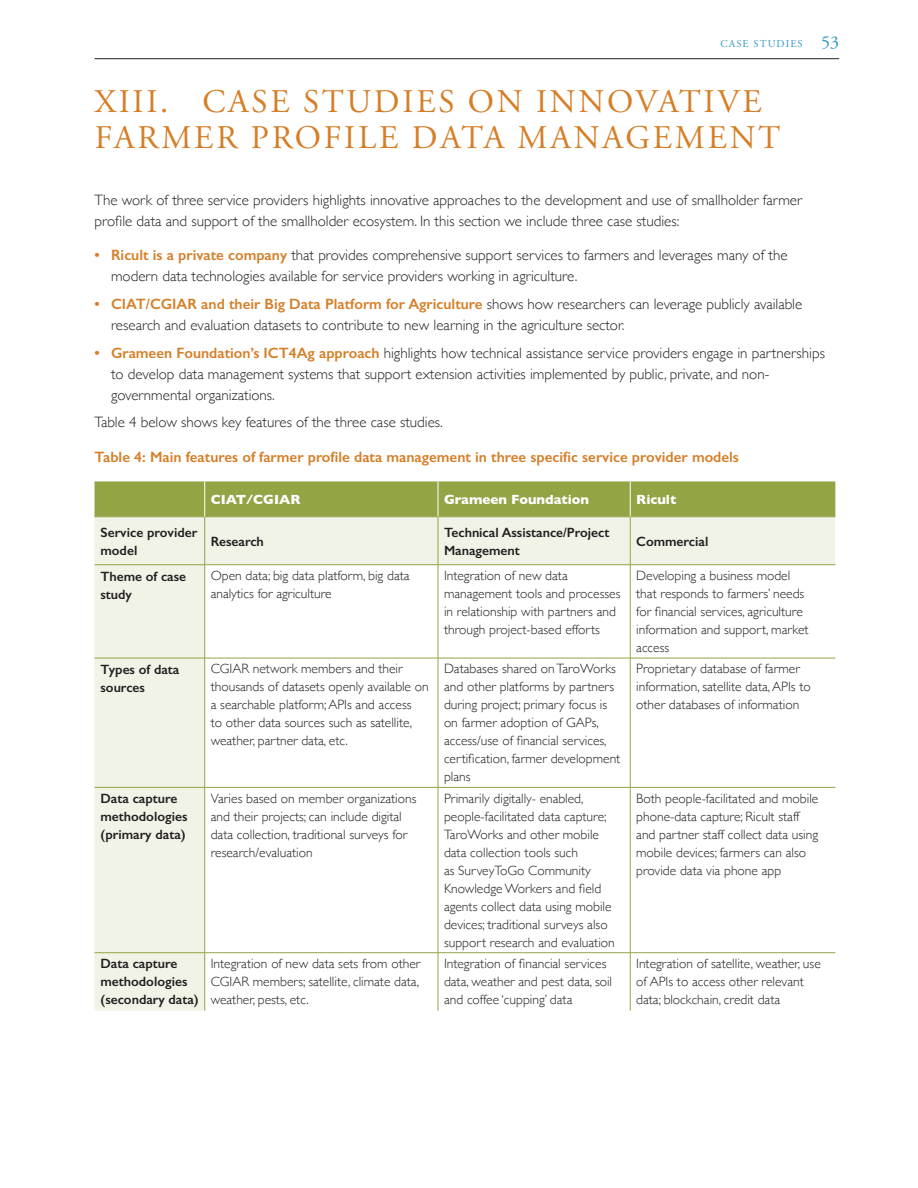
<style>
.page{position:relative;width:918px;height:1188px;background:#fff}
.page>*{position:absolute;margin:0;border:0;box-sizing:border-box;transform-origin:0 0}
.Header_1{font:33px/36px "Adobe Garamond Pro";letter-spacing:.085em;color:#d57e27}
.Body{font:300 15px/21px "Gill Sans";color:#231f20}
.Body-2{font:600 15px "Gill Sans";color:#d57e27}
.Table_Body{font:300 13.5px/18px "Gill Sans";color:#231f20}
.Table_Body-2{font:600 13.5px/18px "Gill Sans";color:#231f20}
.Table_Body-3{font:700 13.5px "Gill Sans";color:#fff}
.t1{font:10.5px "Adobe Garamond Pro";letter-spacing:.1em;color:#2e97c0}
.s1{font-size:18px}
.s2{font-weight:600;color:#d57e27}
</style>
<div class="page">
<hr style="left:94px;top:58px;width:745px;height:1px;background:#231f20">
<div style="left:94px;top:481px;width:741px;height:35px;background:#93a445"></div>
<svg style="left:94px;top:517px;width:741px;height:494px"></svg>
<hr style="left:94px;top:516px;width:111px;height:1px;background:#93a445">
<hr style="left:205px;top:516px;width:233px;height:1px;background:#93a445">
<hr style="left:204px;top:517px;width:1px;height:48px;background:#93a445">
<hr style="left:438px;top:516px;width:192px;height:1px;background:#93a445">
<hr style="left:438px;top:517px;width:1px;height:48px;background:#93a445">
<hr style="left:630px;top:516px;width:205px;height:1px;background:#93a445">
<hr style="left:630px;top:517px;width:1px;height:48px;background:#93a445">
<hr style="left:94px;top:564px;width:111px;height:1px;background:#93a445">
<hr style="left:205px;top:564px;width:233px;height:1px;background:#93a445">
<hr style="left:204px;top:565px;width:1px;height:93px;background:#93a445">
<hr style="left:438px;top:564px;width:192px;height:1px;background:#93a445">
<hr style="left:438px;top:565px;width:1px;height:93px;background:#93a445">
<hr style="left:630px;top:564px;width:205px;height:1px;background:#93a445">
<hr style="left:630px;top:565px;width:1px;height:93px;background:#93a445">
<hr style="left:94px;top:658px;width:111px;height:1px;background:#93a445">
<hr style="left:205px;top:658px;width:233px;height:1px;background:#93a445">
<hr style="left:204px;top:658px;width:1px;height:129px;background:#93a445">
<hr style="left:438px;top:658px;width:192px;height:1px;background:#93a445">
<hr style="left:438px;top:658px;width:1px;height:129px;background:#93a445">
<hr style="left:630px;top:658px;width:205px;height:1px;background:#93a445">
<hr style="left:630px;top:658px;width:1px;height:129px;background:#93a445">
<hr style="left:94px;top:787px;width:111px;height:1px;background:#93a445">
<hr style="left:205px;top:787px;width:233px;height:1px;background:#93a445">
<hr style="left:204px;top:788px;width:1px;height:165px;background:#93a445">
<hr style="left:438px;top:787px;width:192px;height:1px;background:#93a445">
<hr style="left:438px;top:788px;width:1px;height:165px;background:#93a445">
<hr style="left:630px;top:787px;width:205px;height:1px;background:#93a445">
<hr style="left:630px;top:788px;width:1px;height:165px;background:#93a445">
<hr style="left:94px;top:952px;width:111px;height:1px;background:#93a445">
<hr style="left:205px;top:952px;width:233px;height:1px;background:#93a445">
<hr style="left:204px;top:953px;width:1px;height:58px;background:#93a445">
<hr style="left:438px;top:952px;width:192px;height:1px;background:#93a445">
<hr style="left:438px;top:953px;width:1px;height:58px;background:#93a445">
<hr style="left:630px;top:952px;width:205px;height:1px;background:#93a445">
<hr style="left:630px;top:953px;width:1px;height:58px;background:#93a445">
<hr style="left:204px;top:481px;width:1px;height:36px;background:#fff">
<hr style="left:438px;top:481px;width:1px;height:36px;background:#fff">
<hr style="left:630px;top:481px;width:1px;height:36px;background:#fff">
<p class="t1" style="left:721px;top:37px;width:120px">CASE STUDIES <span class="s1">53</span></p>
<p class="Header_1" style="left:95px;top:84px;width:687px">XIII. CASE STUDIES ON INNOVATIVE<br>FARMER PROFILE DATA MANAGEMENT</p>
<p class="Body" style="left:94px;top:189px;width:709px">The work of three service providers highlights innovative approaches to the development and use of smallholder farmer profile data and support of the smallholder ecosystem. In this section we include three case studies:</p>
<p class="Body" style="left:111px;top:244px;width:678px;text-indent:-16px"><span class="s2">• Ricult is a private company</span> that provides comprehensive support services to farmers and leverages many of the modern data technologies available for service providers working in agriculture.</p>
<p class="Body" style="left:111px;top:293px;width:693px;text-indent:-16px"><span class="s2">• CIAT/CGIAR and their Big Data Platform for Agriculture</span> shows how researchers can leverage publicly available research and evaluation datasets to contribute to new learning in the agriculture sector.</p>
<p class="Body" style="left:111px;top:342px;width:716px;text-indent:-16px"><span class="s2">• Grameen Foundation’s ICT4Ag approach</span> highlights how technical assistance service providers engage in partnerships to develop data management systems that support extension activities implemented by public, private, and non&shy;governmental organizations.</p>
<p class="Body" style="left:94px;top:411px;width:350px">Table 4 below shows key features of the three case studies.</p>
<p class="Body-2" style="left:94px;top:448px;width:646px">Table 4: Main features of farmer profile data management in three specific service provider models</p>
<p class="Table_Body-3" style="left:211px;top:488px;width:91px">CIAT/CGIAR</p>
<p class="Table_Body-3" style="left:444px;top:488px;width:147px">Grameen Foundation</p>
<p class="Table_Body-3" style="left:636px;top:488px;width:42px">Ricult</p>
<p class="Table_Body-2" style="left:101px;top:523px;width:98px">Service provider model</p>
<p class="Table_Body-2" style="left:211px;top:532px;width:55px">Research</p>
<p class="Table_Body-2" style="left:444px;top:523px;width:167px">Technical Assistance/Project<br>Management</p>
<p class="Table_Body-2" style="left:636px;top:532px;width:74px">Commercial</p>
<p class="Table_Body-2" style="left:101px;top:567px;width:87px">Theme of case study</p>
<p class="Table_Body" style="left:211px;top:566px;width:200px">Open data; big data platform, big data analytics for agriculture</p>
<p class="Table_Body" style="left:444px;top:566px;width:178px">Integration of new data management tools and processes in relationship with partners and through project-based efforts</p>
<p class="Table_Body" style="left:636px;top:566px;width:174px">Developing a business model that responds to farmers’ needs for financial services, agriculture information and support, market access</p>
<p class="Table_Body-2" style="left:101px;top:660px;width:80px">Types of data sources</p>
<p class="Table_Body" style="left:211px;top:659px;width:220px">CGIAR network members and their thousands of datasets openly available on a searchable platform; APIs and access<br>to other data sources such as satellite, weather, partner data, etc.</p>
<p class="Table_Body" style="left:444px;top:659px;width:178px">Databases shared on TaroWorks and other platforms by partners during project; primary focus is on farmer adoption of GAPs, access/use of financial services, certification, farmer development plans</p>
<p class="Table_Body" style="left:636px;top:659px;width:176px">Proprietary database of farmer information, satellite data, APIs to other databases of information</p>
<p class="Table_Body-2" style="left:101px;top:789px;width:89px">Data capture methodologies (primary data)</p>
<p class="Table_Body" style="left:211px;top:789px;width:207px">Varies based on member organizations and their projects; can include digital data collection, traditional surveys for research/evaluation</p>
<p class="Table_Body" style="left:444px;top:789px;width:172px">Primarily digitally- enabled, people-facilitated data capture;<br>TaroWorks and other mobile data collection tools such<br>as SurveyToGo Community<br>Knowledge Workers and field agents collect data using mobile devices; traditional surveys also support research and evaluation</p>
<p class="Table_Body" style="left:636px;top:789px;width:184px">Both people-facilitated and mobile phone-data capture; Ricult staff and partner staff collect data using mobile devices; farmers can also provide data via phone app</p>
<p class="Table_Body-2" style="left:101px;top:955px;width:100px">Data capture methodologies (secondary data)</p>
<p class="Table_Body" style="left:211px;top:954px;width:211px;text-align:justify">Integration of new data sets from other CGIAR members; satellite, climate data, weather, pests, etc.</p>
<p class="Table_Body" style="left:444px;top:954px;width:170px">Integration of financial services data, weather and pest data, soil and coffee ‘cupping’ data</p>
<p class="Table_Body" style="left:636px;top:954px;width:186px">Integration of satellite, weather, use of APIs to access other relevant data; blockchain, credit data</p>
</div>
